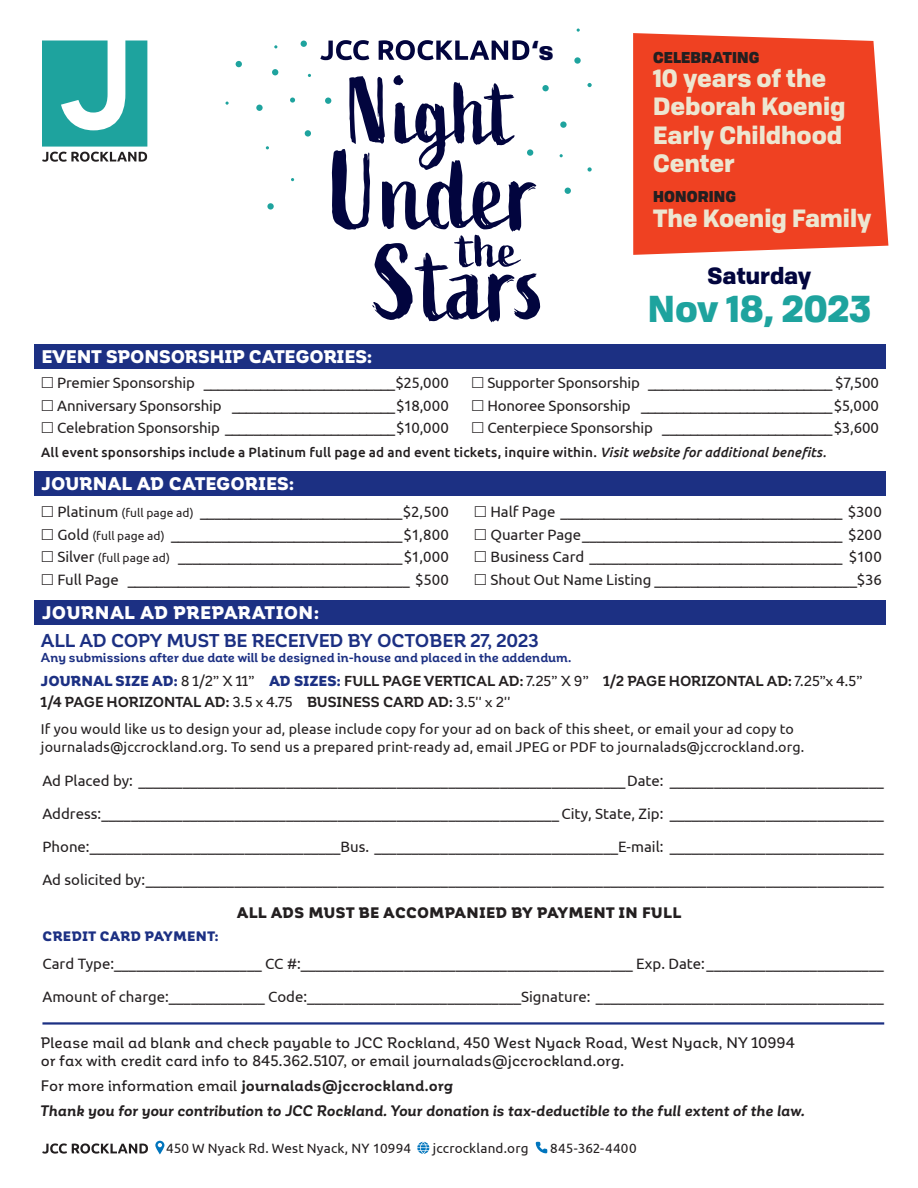
<style>
.page{position:relative;width:918px;height:1188px;background:#fff}
.page>*{position:absolute;margin:0;border:0;box-sizing:border-box;transform-origin:0 0}
.t1{font:109.5px "Active";color:#02053e}
.t2{font:105.45px "Active";letter-spacing:-.005em;color:#02053e}
.t3{font:95.25px "Active";letter-spacing:.005em;color:#02053e}
.t4{font:49.05px "Active";color:#02053e;scale:1.25 1}
.t5{font:36px "Tofino Black Personal";color:#1ea39e}
.t6{font:25.2px "Tofino Black Personal";color:#02053e}
.t7{font:24px/28.5px "Tofino Black Personal";letter-spacing:-.005em;color:#ede6d1}
.t8{font:22.5px "Tofino Black Personal";letter-spacing:-.005em;color:#02053e}
.t9{font:700 18.3px "Corporative Alt";color:#1c3083}
.t10{font:900 18px "Corporative Alt";letter-spacing:.015em;color:#fff}
.Form_Text_10_15{font:15px/22.5px "Ubuntu";letter-spacing:-.005em;color:#231f20}
.t11{font:500 15px/18px "Corporative Alt";letter-spacing:.015em;color:#231f20}
.t12{font:italic 700 15px "Corporative Alt";letter-spacing:.005em;color:#231f20}
.t13{font:700 15px "Corporative Alt";letter-spacing:.015em;color:#231f20}
.t14{font:900 15px "Corporative Alt";letter-spacing:.025em;color:#231f20}
.t15{font:15px "Tofino Ultra Personal";letter-spacing:.005em;color:#231f20}
.t16{font:14.25px/18px "Ubuntu";letter-spacing:.01em;color:#231f20}
.t17{font:700 14.25px/21px "Corporative Alt";letter-spacing:-.005em;color:#231f20}
.t18{font:500 13.5px "Ubuntu";letter-spacing:.01em;color:#231f20}
.t19{font:13.5px "Ubuntu";letter-spacing:.015em;color:#231f20}
.t20{font:900 13.5px "Corporative Alt";letter-spacing:.04em;color:#1c3083}
.t21{font:700 12.75px "Corporative Alt";color:#1c3083}
.s1{font-style:italic}
.s2{font-size:12px}
.s3{font-weight:900;color:#1c3083}
.s4{font-weight:500}
</style>
<div class="page">
<div style="left:35px;top:600px;width:851px;height:25px;background:#1c3083"></div>
<div style="left:35px;top:344px;width:851px;height:24px;background:#1c3083"></div>
<div style="left:35px;top:471px;width:851px;height:25px;background:#1c3083"></div>
<hr style="left:42px;top:1022px;width:842px;height:3px;background:#1c3083">
<svg style="left:320px;top:40px;width:49px;height:20px"></svg>
<svg style="left:379px;top:40px;width:150px;height:20px"></svg>
<svg style="left:267px;top:203px;width:7px;height:7px"></svg>
<svg style="left:290px;top:98px;width:5px;height:5px"></svg>
<svg style="left:325px;top:98px;width:6px;height:6px"></svg>
<div style="left:305px;top:130px;width:6px;height:7px;background:#1ea39e;border-radius:50%"></div>
<div style="left:527px;top:149px;width:6px;height:7px;background:#1ea39e;border-radius:50%"></div>
<svg style="left:565px;top:188px;width:6px;height:6px"></svg>
<svg style="left:236px;top:61px;width:6px;height:6px"></svg>
<svg style="left:587px;top:167px;width:5px;height:5px"></svg>
<div style="left:542px;top:85px;width:7px;height:6px;background:#1ea39e;border-radius:50%"></div>
<div style="left:256px;top:105px;width:7px;height:6px;background:#1ea39e;border-radius:50%"></div>
<svg style="left:272px;top:69px;width:6px;height:6px"></svg>
<svg style="left:560px;top:121px;width:7px;height:7px"></svg>
<svg style="left:587px;top:83px;width:5px;height:4px"></svg>
<svg style="left:301px;top:41px;width:6px;height:6px"></svg>
<svg style="left:574px;top:57px;width:7px;height:7px"></svg>
<svg style="left:42px;top:40px;width:105px;height:122px"></svg>
<svg style="left:633px;top:33px;width:255px;height:222px;background:#f04d30"></svg>
<svg style="left:42px;top:1143px;width:106px;height:11px"></svg>
<svg style="left:536px;top:1142px;width:11px;height:11px"></svg>
<svg style="left:417px;top:1142px;width:12px;height:12px"></svg>
<svg style="left:155px;top:1141px;width:9px;height:13px"></svg>
<svg style="left:158px;top:1143px;width:4px;height:4px"></svg>
<p class="t6" style="left:532px;top:30px;width:23px">‘s</p>
<p class="t15" style="left:653px;top:44px;width:108px">CELEBRATING</p>
<p class="t7" style="left:653px;top:62px;width:194px">10 years of the<br>Deborah Koenig<br>Early Childhood<br>Center</p>
<p class="t15" style="left:653px;top:183px;width:84px">HONORING</p>
<p class="t7" style="left:653px;top:202px;width:220px">The Koenig Family</p>
<p class="t3" style="left:348px;top:57px;width:169px">Night</p>
<p class="t1" style="left:331px;top:129px;width:210px">Under</p>
<p class="t2" style="left:374px;top:224px;width:173px">Stars</p>
<p class="t4" style="left:459px;top:222px;width:49px">the</p>
<p class="t8" style="left:708px;top:257px;width:105px">Saturday</p>
<p class="t5" style="left:648px;top:278px;width:225px">Nov 18, 2023</p>
<p class="t10" style="left:41px;top:347px;width:332px">EVENT SPONSORSHIP CATEGORIES:</p>
<p class="Form_Text_10_15" style="left:57px;top:371px;width:393px">Premier Sponsorship ___________________________$25,000</p>
<p class="Form_Text_10_15" style="left:57px;top:394px;width:393px">Anniversary Sponsorship _______________________$18,000</p>
<p class="Form_Text_10_15" style="left:57px;top:416px;width:393px">Celebration Sponsorship ________________________$10,000</p>
<p class="Form_Text_10_15" style="left:487px;top:371px;width:393px">Supporter Sponsorship __________________________ $7,500</p>
<p class="Form_Text_10_15" style="left:487px;top:394px;width:393px">Honoree Sponsorship ___________________________$5,000</p>
<p class="Form_Text_10_15" style="left:487px;top:416px;width:393px">Centerpiece Sponsorship ________________________$3,600</p>
<p class="t18" style="left:41px;top:444px;width:787px">All event sponsorships include a Platinum full page ad and event tickets, inquire within. <span class="s1">Visit website for additional benefits.</span></p>
<p class="t10" style="left:41px;top:474px;width:254px">JOURNAL AD CATEGORIES:</p>
<p class="Form_Text_10_15" style="left:57px;top:500px;width:393px">Platinum <span class="s2">(full page ad)</span> ____________________________$2,500<br>Gold <span class="s2">(full page ad)</span> ________________________________$1,800</p>
<p class="Form_Text_10_15" style="left:57px;top:545px;width:393px">Silver <span class="s2">(full page ad)</span> _______________________________$1,000</p>
<p class="Form_Text_10_15" style="left:57px;top:568px;width:393px">Full Page _______________________________________ $500</p>
<p class="t10" style="left:42px;top:603px;width:278px">JOURNAL AD PREPARATION:</p>
<p class="Form_Text_10_15" style="left:490px;top:500px;width:393px">Half Page _______________________________________ $300</p>
<p class="Form_Text_10_15" style="left:490px;top:523px;width:393px">Quarter Page____________________________________ $200</p>
<p class="Form_Text_10_15" style="left:490px;top:545px;width:393px">Business Card ___________________________________ $100</p>
<p class="Form_Text_10_15" style="left:490px;top:568px;width:393px">Shout Out Name Listing ____________________________$36</p>
<p class="t9" style="left:41px;top:630px;width:499px">ALL AD COPY MUST BE RECEIVED BY OCTOBER 27, 2023</p>
<p class="t21" style="left:41px;top:650px;width:532px">Any submissions after due date will be designed in-house and placed in the addendum.</p>
<p class="t17" style="left:41px;top:671px;width:823px"><span class="s3">JOURNAL SIZE AD:</span> <span class="s4">8 1/2” X 11”</span> <span class="s3">AD SIZES:</span> FULL PAGE VERTICAL AD: <span class="s4">7.25” X 9”</span> 1/2 PAGE HORIZONTAL AD: <span class="s4">7.25”x 4.5”<br></span>1/4 PAGE HORIZONTAL AD: <span class="s4">3.5 x 4.75</span> BUSINESS CARD AD: <span class="s4">3.5'' x 2''</span></p>
<p class="t16" style="left:41px;top:720px;width:765px">If you would like us to design your ad, please include copy for your ad on back of this sheet, or email your ad copy to journalads@jccrockland.org. To send us a prepared print-ready ad, email JPEG or PDF to journalads@jccrockland.org.</p>
<p class="Form_Text_10_15" style="left:42px;top:769px;width:843px">Ad Placed by: __________________________________________________________________Date: _____________________________</p>
<p class="Form_Text_10_15" style="left:42px;top:802px;width:843px">Address:______________________________________________________________ City, State, Zip: _____________________________</p>
<p class="Form_Text_10_15" style="left:42px;top:835px;width:843px">Phone:__________________________________Bus. _________________________________E-mail: _____________________________</p>
<p class="Form_Text_10_15" style="left:42px;top:868px;width:843px">Ad solicited by:____________________________________________________________________________________________________</p>
<p class="t14" style="left:237px;top:904px;width:446px">ALL ADS MUST BE ACCOMPANIED BY PAYMENT IN FULL</p>
<p class="t20" style="left:43px;top:929px;width:177px">CREDIT CARD PAYMENT:</p>
<p class="Form_Text_10_15" style="left:42px;top:952px;width:843px">Card Type:____________________ CC #:_____________________________________________ Exp. Date:________________________</p>
<p class="Form_Text_10_15" style="left:42px;top:985px;width:843px">Amount of charge:_____________ Code:_____________________________Signature: _______________________________________</p>
<p class="t11" style="left:41px;top:1034px;width:755px">Please mail ad blank and check payable to JCC Rockland, 450 West Nyack Road, West Nyack, NY 10994 or fax with credit card info to 845.362.5107, or email journalads@jccrockland.org.</p>
<p class="t13" style="left:41px;top:1078px;width:414px"><span class="s4">For more information email</span> journalads@jccrockland.org</p>
<p class="t12" style="left:41px;top:1102px;width:765px">Thank you for your contribution to JCC Rockland. Your donation is tax-deductible to the full extent of the law.</p>
<p class="t19" style="left:166px;top:1140px;width:246px">450 W Nyack Rd. West Nyack, NY 10994</p>
<p class="t19" style="left:433px;top:1140px;width:97px">jccrockland.org</p>
<p class="t19" style="left:550px;top:1140px;width:88px">845-362-4400</p>
</div>
